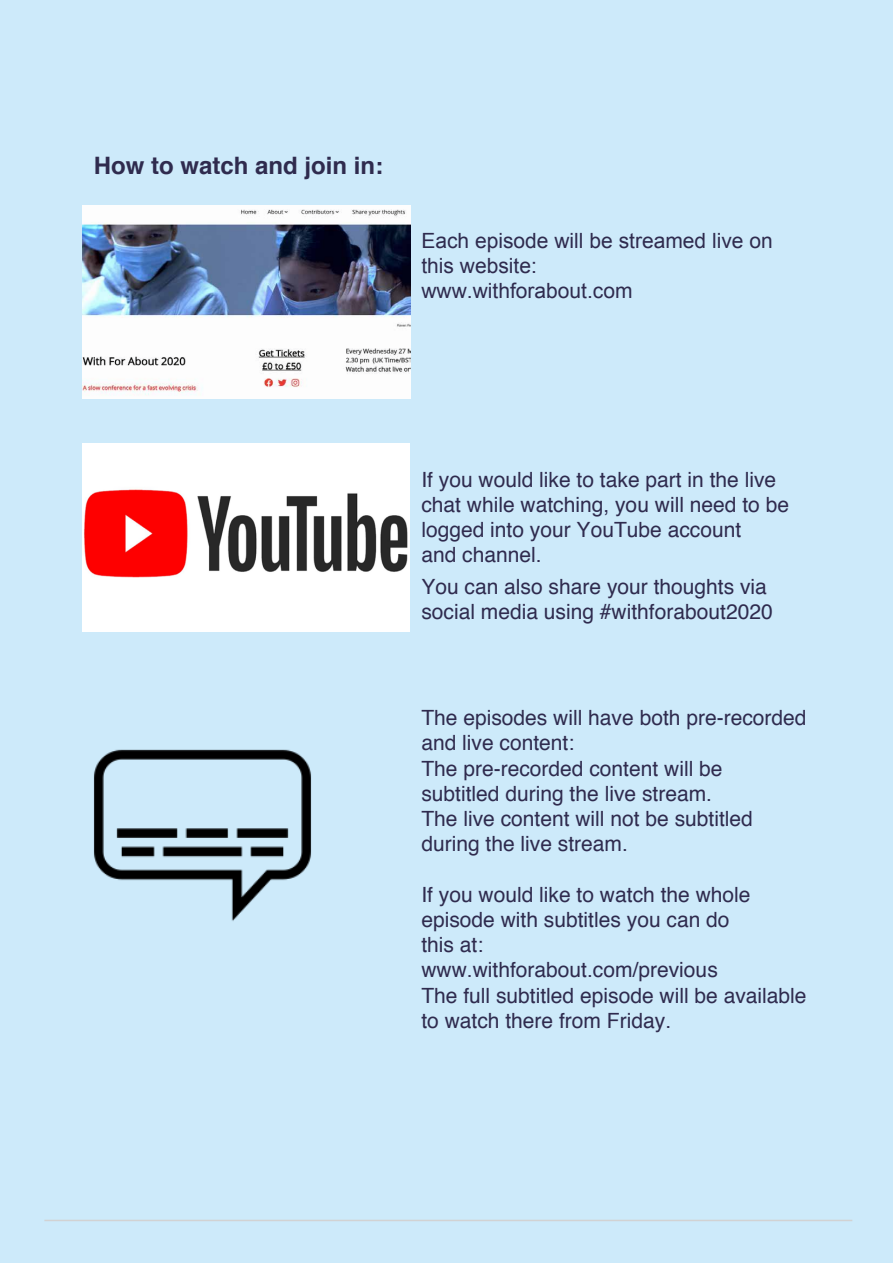
<style>
.page{position:relative;width:893px;height:1263px;background:#cdeafa}
.page>*{position:absolute;margin:0;border:0;box-sizing:border-box;transform-origin:0 0}
.t1{font:700 24px "Helvetica";color:#2f2b4e}
.t2{font:21px/25.2px "Helvetica";color:#2f2b4e}
.t3{font:21px/25.2px "Arial";color:#2f2b4e}
</style>
<div class="page">
<hr style="left:44px;top:1220px;width:808px;height:1px;background:#d2d2d2">
<img style="left:83px;top:205px;width:327px;height:193px">
<img style="left:83px;top:443px;width:327px;height:188px">
<img style="left:93px;top:749px;width:219px;height:172px">
<p class="t1" style="left:94px;top:146px;width:291px">How to watch and join in:</p>
<p class="t3" style="left:421px;top:228px;width:353px">Each episode will be streamed live on this website:<br>www.withforabout.com</p>
<p class="t2" style="left:421px;top:467px;width:369px">If you would like to take part in the live chat while watching, you will need to be logged into your YouTube account<br>and channel.</p>
<p class="t2" style="left:421px;top:574px;width:353px">You can also share your thoughts via social media using #withforabout2020</p>
<p class="t2" style="left:421px;top:706px;width:387px">The episodes will have both pre-recorded and live content:<br>The pre-recorded content will be<br>subtitled during the live stream.<br>The live content will not be subtitled during the live stream.</p>
<p class="t2" style="left:421px;top:882px;width:387px">If you would like to watch the whole episode with subtitles you can do<br>this at:<br>www.withforabout.com/previous<br>The full subtitled episode will be available to watch there from Friday.</p>
</div>
